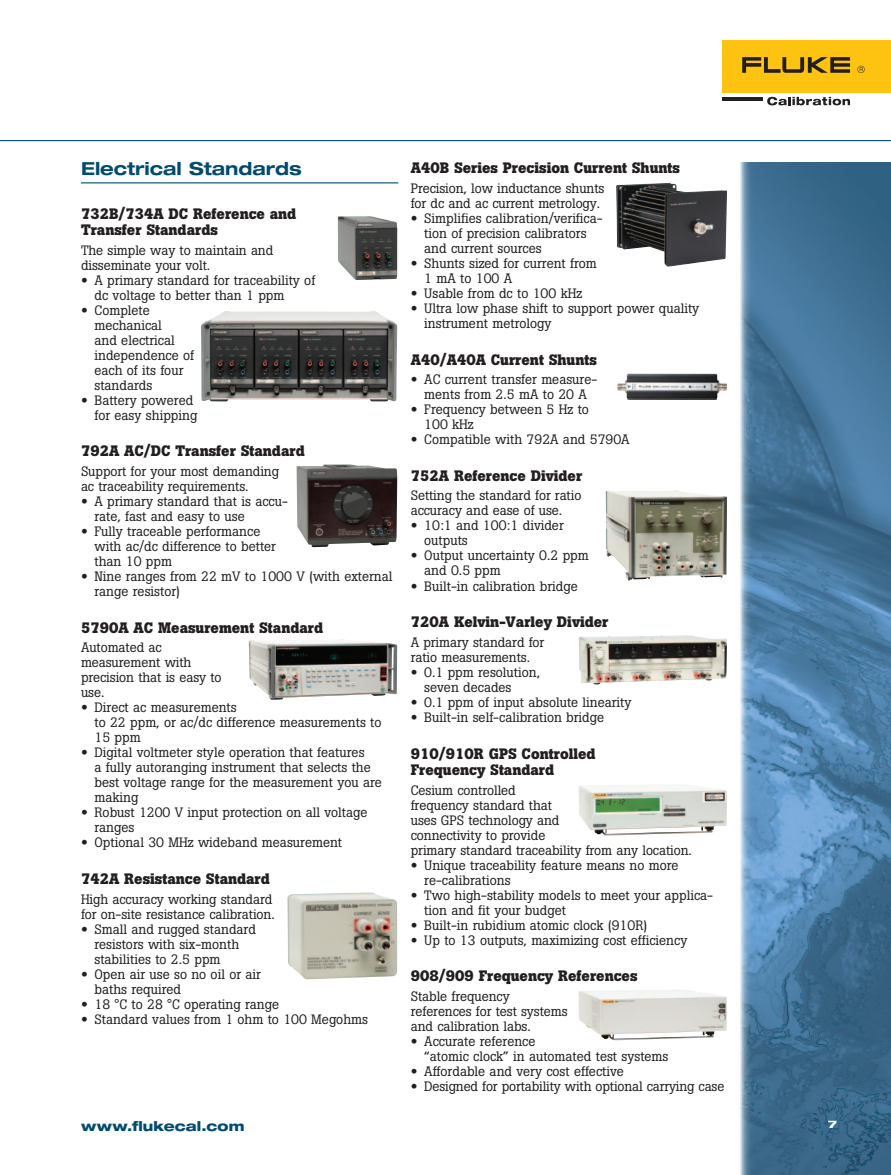
<style>
.page{position:relative;width:891px;height:1175px;background:#fff}
.page>*{position:absolute;margin:0;border:0;box-sizing:border-box;transform-origin:0 0}
.t1{font:700 expanded 18px "Helvetica Neue LT Std";color:#014b6f}
.t2{font:700 15px/16.5px "Boton Pro";color:#231f20}
.t3{font:13.5px/15px "Boton Pro";color:#231f20}
.t4{font:800 expanded 13.5px "Helvetica Neue LT Std";letter-spacing:.01em;color:#014b6f}
.t5{font:800 expanded 10.5px "Helvetica Neue LT Std";color:#fff}
.s1{font-family:"Helvetica Neue LT Std";font-weight:700;font-stretch:expanded}
</style>
<div class="page">
<img style="left:741px;top:162px;width:150px;height:1012px">
<div style="left:722px;top:40px;width:169px;height:53px;background:#fec210"></div>
<svg style="left:742px;top:57px;width:108px;height:16px"></svg>
<svg style="left:857px;top:66px;width:8px;height:7px"></svg>
<hr style="left:722px;top:97px;width:41px;height:4px;background:#231f20">
<svg style="left:767px;top:97px;width:83px;height:8px"></svg>
<hr style="left:81px;top:182px;width:317px;height:1px;background:#014b6f">
<img style="left:338px;top:216px;width:59px;height:64px">
<img style="left:201px;top:311px;width:196px;height:90px">
<img style="left:297px;top:464px;width:100px;height:83px">
<img style="left:249px;top:639px;width:148px;height:61px">
<img style="left:287px;top:892px;width:110px;height:87px">
<img style="left:616px;top:183px;width:111px;height:84px">
<img style="left:606px;top:490px;width:121px;height:91px">
<img style="left:579px;top:635px;width:148px;height:49px">
<img style="left:579px;top:785px;width:148px;height:50px">
<img style="left:579px;top:990px;width:148px;height:50px">
<hr style="left:0;top:140px;width:891px;height:1px;background:#014b6f">
<img style="left:617px;top:373px;width:110px;height:27px">
<h1 class="t1" style="left:81px;top:157px;width:223px">Electrical Standards</h1>
<p class="t2" style="left:81px;top:205px;width:217px">732B/734A DC Reference and<br>Transfer Standards</p>
<p class="t3" style="left:81px;top:242px;width:194px">The simple way to maintain and disseminate your volt.</p>
<p class="t3" style="left:94px;top:272px;width:222px;text-indent:-14px"><span class="s1">•</span> A primary standard for traceability of dc voltage to better than 1 ppm</p>
<p class="t3" style="left:94px;top:302px;width:101px;text-indent:-14px"><span class="s1">•</span> Complete mechanical<br>and electrical independence of each of its four standards</p>
<p class="t3" style="left:81px;top:392px;width:118px;text-align:right"><span class="s1">•</span> Battery powered for easy shipping</p>
<p class="t2" style="left:81px;top:443px;width:225px">792A AC/DC Transfer Standard</p>
<p class="t3" style="left:81px;top:464px;width:200px">Support for your most demanding ac traceability requirements.</p>
<p class="t3" style="left:94px;top:494px;width:195px;text-indent:-14px"><span class="s1">•</span> A primary standard that is accu&shy;rate, fast and easy to use</p>
<p class="t3" style="left:94px;top:524px;width:183px;text-indent:-14px"><span class="s1">•</span> Fully traceable performance with ac/dc difference to better than 10 ppm</p>
<p class="t3" style="left:94px;top:569px;width:300px;text-indent:-14px"><span class="s1">•</span> Nine ranges from 22 mV to 1000 V (with external range resistor)</p>
<p class="t2" style="left:81px;top:619px;width:244px">5790A AC Measurement Standard</p>
<p class="t3" style="left:81px;top:640px;width:142px">Automated ac measurement with precision that is easy to use.</p>
<p class="t3" style="left:94px;top:700px;width:289px;text-indent:-14px"><span class="s1">•</span> Direct ac measurements<br>to 22 ppm, or ac/dc difference measurements to<br>15 ppm</p>
<p class="t3" style="left:94px;top:745px;width:289px;text-indent:-14px"><span class="s1">•</span> Digital voltmeter style operation that features<br>a fully autoranging instrument that selects the best voltage range for the measurement you are making</p>
<p class="t3" style="left:94px;top:805px;width:275px;text-indent:-14px"><span class="s1">•</span> Robust 1200 V input protection on all voltage ranges</p>
<p class="t3" style="left:81px;top:835px;width:263px"><span class="s1">•</span> Optional 30 MHz wideband measurement</p>
<p class="t2" style="left:81px;top:870px;width:190px">742A Resistance Standard</p>
<p class="t3" style="left:81px;top:891px;width:195px">High accuracy working standard for on-site resistance calibration.</p>
<p class="t3" style="left:94px;top:921px;width:163px;text-indent:-14px"><span class="s1">•</span> Small and rugged standard resistors with six-month stabilities to 2.5 ppm</p>
<p class="t3" style="left:94px;top:966px;width:168px;text-indent:-14px"><span class="s1">•</span> Open air use so no oil or air baths required</p>
<p class="t3" style="left:81px;top:996px;width:200px"><span class="s1">•</span> 18 °C to 28 °C operating range</p>
<p class="t3" style="left:81px;top:1011px;width:289px"><span class="s1">•</span> Standard values from 1 ohm to 100 Megohms</p>
<p class="t2" style="left:411px;top:160px;width:271px">A40B Series Precision Current Shunts</p>
<p class="t3" style="left:411px;top:181px;width:195px">Precision, low inductance shunts for dc and ac current metrology.</p>
<p class="t3" style="left:424px;top:211px;width:180px;text-indent:-14px"><span class="s1">•</span> Simplifies calibration/verifica&shy;tion of precision calibrators and current sources</p>
<p class="t3" style="left:424px;top:256px;width:174px;text-indent:-14px"><span class="s1">•</span> Shunts sized for current from<br>1 mA to 100 A</p>
<p class="t3" style="left:411px;top:286px;width:173px"><span class="s1">•</span> Usable from dc to 100 kHz</p>
<p class="t3" style="left:424px;top:301px;width:277px;text-indent:-14px"><span class="s1">•</span> Ultra low phase shift to support power quality instrument metrology</p>
<p class="t2" style="left:411px;top:351px;width:188px">A40/A40A Current Shunts</p>
<p class="t3" style="left:411px;top:372px;width:188px;text-align:center"><span class="s1">•</span> AC current transfer measure&shy;ments from 2.5 mA to 20 A</p>
<p class="t3" style="left:424px;top:402px;width:166px;text-indent:-14px"><span class="s1">•</span> Frequency between 5 Hz to<br>100 kHz</p>
<p class="t3" style="left:411px;top:432px;width:220px"><span class="s1">•</span> Compatible with 792A and 5790A</p>
<p class="t2" style="left:411px;top:467px;width:173px">752A Reference Divider</p>
<p class="t3" style="left:411px;top:488px;width:172px">Setting the standard for ratio accuracy and ease of use.</p>
<p class="t3" style="left:424px;top:518px;width:141px;text-indent:-14px"><span class="s1">•</span> 10:1 and 100:1 divider outputs</p>
<p class="t3" style="left:424px;top:548px;width:166px;text-indent:-14px"><span class="s1">•</span> Output uncertainty 0.2 ppm and 0.5 ppm</p>
<p class="t3" style="left:411px;top:578px;width:168px"><span class="s1">•</span> Built-in calibration bridge</p>
<p class="t2" style="left:411px;top:614px;width:199px">720A Kelvin-Varley Divider</p>
<p class="t3" style="left:411px;top:634px;width:135px">A primary standard for ratio measurements.</p>
<p class="t3" style="left:424px;top:664px;width:117px;text-indent:-14px"><span class="s1">•</span> 0.1 ppm resolution, seven decades</p>
<p class="t3" style="left:411px;top:694px;width:222px"><span class="s1">•</span> 0.1 ppm of input absolute linearity</p>
<p class="t3" style="left:411px;top:709px;width:195px"><span class="s1">•</span> Built-in self-calibration bridge</p>
<p class="t2" style="left:411px;top:745px;width:186px">910/910R GPS Controlled<br>Frequency Standard</p>
<p class="t3" style="left:411px;top:782px;width:283px">Cesium controlled<br>frequency standard that<br>uses GPS technology and<br>connectivity to provide<br>primary standard traceability from any location.</p>
<p class="t3" style="left:424px;top:857px;width:256px;text-indent:-14px"><span class="s1">•</span> Unique traceability feature means no more re-calibrations</p>
<p class="t3" style="left:424px;top:887px;width:290px;text-indent:-14px"><span class="s1">•</span> Two high-stability models to meet your applica&shy;tion and fit your budget</p>
<p class="t3" style="left:411px;top:917px;width:238px"><span class="s1">•</span> Built-in rubidium atomic clock (910R)</p>
<p class="t3" style="left:411px;top:932px;width:278px"><span class="s1">•</span> Up to 13 outputs, maximizing cost efficiency</p>
<p class="t2" style="left:411px;top:968px;width:228px">908/909 Frequency References</p>
<p class="t3" style="left:411px;top:988px;width:158px">Stable frequency references for test systems and calibration labs.</p>
<p class="t3" style="left:424px;top:1033px;width:246px;text-indent:-14px"><span class="s1">•</span> Accurate reference<br>“atomic clock” in automated test systems</p>
<p class="t3" style="left:411px;top:1063px;width:215px"><span class="s1">•</span> Affordable and very cost effective</p>
<p class="t3" style="left:411px;top:1078px;width:315px"><span class="s1">•</span> Designed for portability with optional carrying case</p>
<p class="t4" style="left:81px;top:1117px;width:165px">www.flukecal.com</p>
<p class="t5" style="left:828px;top:1118px;width:10px">7</p>
</div>
